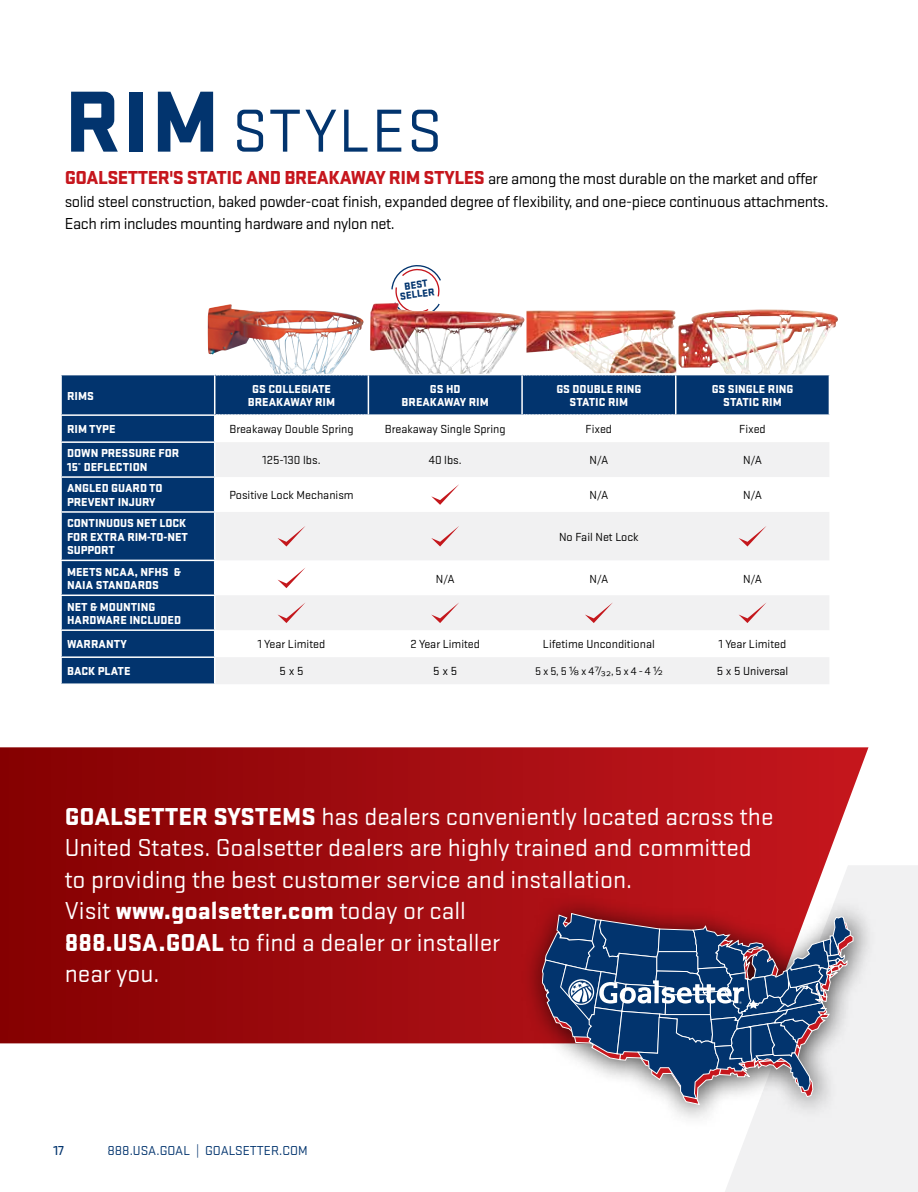
<style>
.page{position:relative;width:918px;height:1192px;background:#fff}
.page>*{position:absolute;margin:0;border:0;box-sizing:border-box;transform-origin:0 0}
.t1{font:63px "Stratum 1";letter-spacing:.025em;color:#02346e}
.t2{font:25.5px/31.5px "Stratum 1";color:#fff}
.t3{font:16.5px/22.5px "Stratum 1";letter-spacing:-.025em;color:#000}
.t4{font:13.5px "Stratum 1";color:#02346e}
.t5{font:500 13.5px "Stratum 1";color:#02346e}
.t6{font:12.15px "Stratum 1";color:#000}
.t7{font:900 12px/13.5px "Stratum 1";color:#fff}
.t8{font:11.55px "Stratum 1";color:#000}
.t9{font:900 10.65px/9.3px "Stratum 1";color:#02346e;text-align:center}
.s1{font-weight:900;font-size:90px}
.s2{font-weight:900;font-size:19.5px;color:#c6161d}
.s3{font-family:"Co Headline";font-weight:300;font-size:11.4px}
.s4{font-weight:900}
</style>
<div class="page">
<svg style="left:391px;top:265px;width:50px;height:38px"></svg>
<div style="left:726px;top:865px;width:192px;height:326px;background:#f1f1f2"></div>
<svg style="left:0;top:747px;width:868px;height:296px;background:#a00f13"></svg>
<img style="left:678px;top:309px;width:79px;height:65px">
<img style="left:370px;top:303px;width:115px;height:71px">
<img style="left:208px;top:304px;width:156px;height:70px">
<div style="left:62px;top:374px;width:767px;height:309px;background:#02346e"></div>
<svg style="left:215px;top:415px;width:614px;height:27px"></svg>
<svg style="left:215px;top:442px;width:614px;height:242px;fill:#f1f1f2"></svg>
<hr style="left:675px;top:374px;width:155px;height:1px;background:#fff">
<hr style="left:675px;top:414px;width:155px;height:2px;background:#fff">
<hr style="left:60px;top:374px;width:155px;height:1px;background:#fff">
<hr style="left:60px;top:414px;width:155px;height:2px;background:#fff">
<svg style="left:216px;top:374px;width:152px;height:1px"></svg>
<svg style="left:214px;top:414px;width:154px;height:27px"></svg>
<hr style="left:214px;top:375px;width:1px;height:39px;background:#fff">
<hr style="left:368px;top:374px;width:155px;height:1px;background:#fff">
<hr style="left:368px;top:375px;width:1px;height:39px;background:#fff">
<hr style="left:368px;top:414px;width:155px;height:2px;background:#fff">
<svg style="left:524px;top:374px;width:151px;height:1px"></svg>
<svg style="left:524px;top:414px;width:151px;height:2px"></svg>
<hr style="left:521px;top:375px;width:2px;height:39px;background:#fff">
<hr style="left:675px;top:375px;width:1px;height:39px;background:#fff">
<hr style="left:60px;top:441px;width:155px;height:2px;background:#fff">
<hr style="left:214px;top:443px;width:1px;height:33px;background:#fff">
<hr style="left:60px;top:476px;width:155px;height:2px;background:#fff">
<hr style="left:214px;top:478px;width:1px;height:33px;background:#fff">
<hr style="left:60px;top:511px;width:155px;height:1px;background:#fff">
<hr style="left:214px;top:512px;width:1px;height:47px;background:#fff">
<hr style="left:60px;top:559px;width:155px;height:2px;background:#fff">
<hr style="left:214px;top:561px;width:1px;height:33px;background:#fff">
<hr style="left:60px;top:594px;width:155px;height:2px;background:#fff">
<hr style="left:214px;top:596px;width:1px;height:33px;background:#fff">
<hr style="left:60px;top:629px;width:155px;height:2px;background:#fff">
<svg style="left:214px;top:631px;width:1px;height:52px"></svg>
<hr style="left:60px;top:656px;width:155px;height:2px;background:#fff">
<svg style="left:431px;top:484px;width:28px;height:21px"></svg>
<svg style="left:278px;top:526px;width:28px;height:20px"></svg>
<svg style="left:431px;top:526px;width:28px;height:20px"></svg>
<svg style="left:739px;top:526px;width:28px;height:20px"></svg>
<svg style="left:278px;top:567px;width:28px;height:21px"></svg>
<svg style="left:278px;top:602px;width:28px;height:21px"></svg>
<svg style="left:431px;top:602px;width:28px;height:21px"></svg>
<svg style="left:585px;top:602px;width:28px;height:21px"></svg>
<svg style="left:739px;top:602px;width:28px;height:21px"></svg>
<img style="left:526px;top:310px;width:150px;height:63px">
<div style="left:521px;top:893px;width:357px;height:235px;background:#000;opacity:.75"></div>
<svg style="left:542px;top:913px;width:311px;height:191px"></svg>
<h1 class="t1" style="left:65px;top:90px;width:379px"><span class="s1">RIM</span> STYLES</h1>
<p class="t3" style="left:65px;top:167px;width:765px"><span class="s2">GOALSETTER'S STATIC AND BREAKAWAY RIM STYLES</span> are among the most durable on the market and offer solid steel construction, baked powder-coat finish, expanded degree of flexibility, and one-piece continuous attachments.<br>Each rim includes mounting hardware and nylon net.</p>
<p class="t9" style="left:398px;top:281px;width:36px;rotate:-7deg">BEST<br>SELLER</p>
<p class="t7" style="left:67px;top:388px;width:28px">RIMS</p>
<p class="t7" style="left:248px;top:381px;width:89px;text-align:center">GS COLLEGIATE<br>BREAKAWAY RIM</p>
<p class="t7" style="left:402px;top:381px;width:89px;text-align:center">GS HD<br>BREAKAWAY RIM</p>
<p class="t7" style="left:556px;top:381px;width:87px;text-align:center">GS DOUBLE RING<br>STATIC RIM</p>
<p class="t7" style="left:712px;top:381px;width:83px;text-align:center">GS SINGLE RING<br>STATIC RIM</p>
<p class="t7" style="left:67px;top:422px;width:50px">RIM TYPE</p>
<p class="t6" style="left:229px;top:421px;width:126px">Breakaway Double Spring</p>
<p class="t6" style="left:385px;top:421px;width:122px">Breakaway Single Spring</p>
<p class="t6" style="left:586px;top:421px;width:28px">Fixed</p>
<p class="t6" style="left:739px;top:421px;width:28px">Fixed</p>
<p class="t7" style="left:67px;top:446px;width:114px">DOWN PRESSURE FOR<br>15° DEFLECTION</p>
<p class="t6" style="left:263px;top:452px;width:59px">125-130 lbs.</p>
<p class="t6" style="left:429px;top:452px;width:34px">40 lbs.</p>
<p class="t6" style="left:589px;top:452px;width:20px">N/A</p>
<p class="t6" style="left:743px;top:452px;width:20px">N/A</p>
<p class="t7" style="left:67px;top:481px;width:97px">ANGLED GUARD TO<br>PREVENT INJURY</p>
<p class="t6" style="left:229px;top:487px;width:126px">Positive Lock Mechanism</p>
<p class="t6" style="left:589px;top:487px;width:20px">N/A</p>
<p class="t6" style="left:743px;top:487px;width:20px">N/A</p>
<p class="t7" style="left:67px;top:516px;width:122px">CONTINUOUS NET LOCK<br>FOR EXTRA RIM-TO-NET<br>SUPPORT</p>
<p class="t6" style="left:559px;top:529px;width:81px">No Fail Net Lock</p>
<p class="t7" style="left:67px;top:564px;width:115px">MEETS NCAA, NFHS &amp;<br>NAIA STANDARDS</p>
<p class="t6" style="left:436px;top:570px;width:20px">N/A</p>
<p class="t6" style="left:589px;top:570px;width:20px">N/A</p>
<p class="t6" style="left:743px;top:570px;width:20px">N/A</p>
<p class="t7" style="left:67px;top:599px;width:116px">NET &amp; MOUNTING<br>HARDWARE INCLUDED</p>
<p class="t7" style="left:67px;top:637px;width:61px">WARRANTY</p>
<p class="t6" style="left:258px;top:636px;width:69px">1 Year Limited</p>
<p class="t6" style="left:410px;top:636px;width:71px">2 Year Limited</p>
<p class="t6" style="left:543px;top:636px;width:113px">Lifetime Unconditional</p>
<p class="t6" style="left:719px;top:636px;width:69px">1 Year Limited</p>
<p class="t7" style="left:67px;top:664px;width:65px">BACK PLATE</p>
<p class="t6" style="left:280px;top:663px;width:25px">5 x 5</p>
<p class="t6" style="left:433px;top:663px;width:25px">5 x 5</p>
<p class="t8" style="left:535px;top:663px;width:129px">5 x 5, 5 <span class="s3">⅛</span> x 4<span class="s3">7/32</span>, 5 x 4 - 4 <span class="s3">½</span></p>
<p class="t6" style="left:717px;top:663px;width:73px">5 x 5 Universal</p>
<p class="t2" style="left:65px;top:799px;width:710px"><span class="s4">GOALSETTER SYSTEMS</span> has dealers conveniently located across the United States. Goalsetter dealers are highly trained and committed to providing the best customer service and installation.<br>Visit <span class="s4">www.goalsetter.com</span> today or call<br><span class="s4">888.USA.GOAL</span> to find a dealer or installer<br>near you.</p>
<p class="t5" style="left:53px;top:1141px;width:12px">17</p>
<p class="t4" style="left:107px;top:1141px;width:202px">888.USA.GOAL | GOALSETTER.COM</p>
</div>
